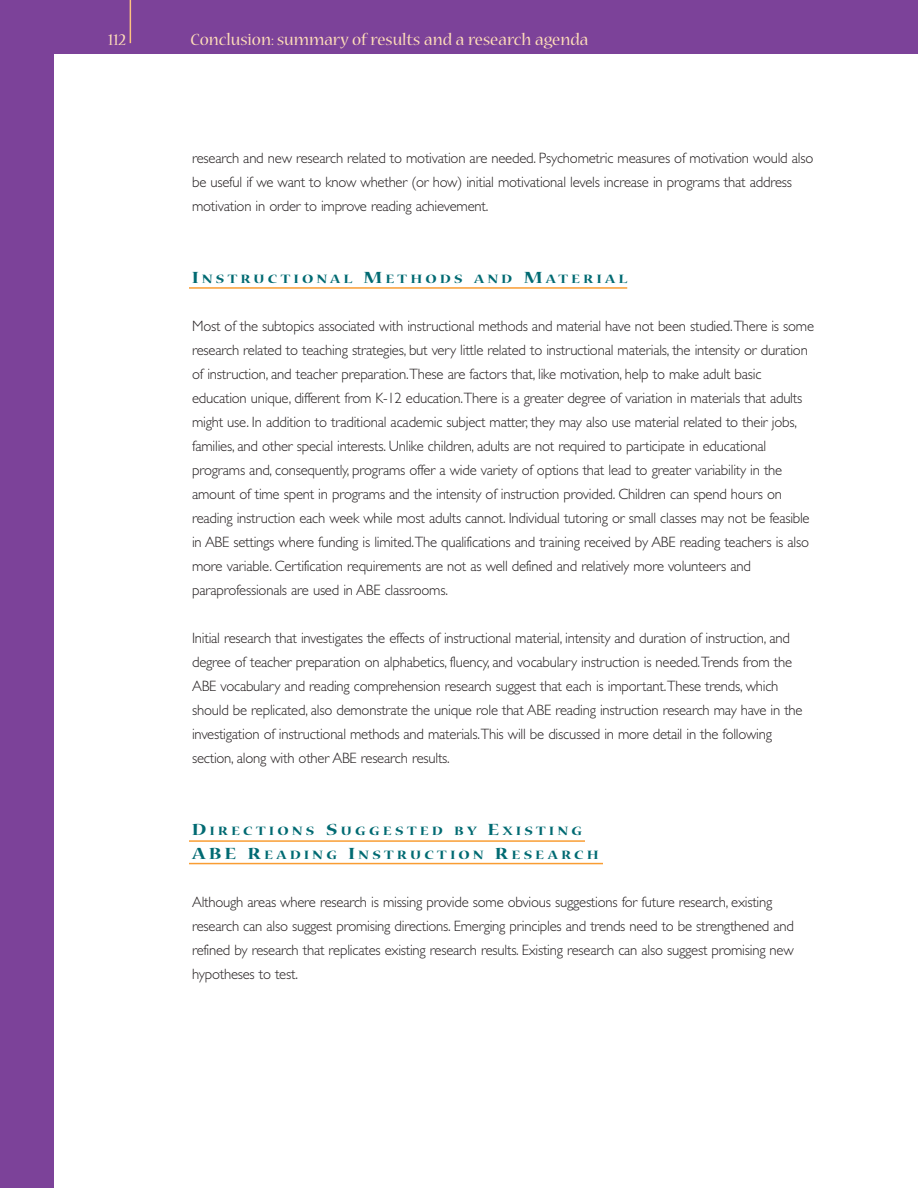
<style>
.page{position:relative;width:918px;height:1188px;background:#fff}
.page>*{position:absolute;margin:0;border:0;box-sizing:border-box;transform-origin:0 0}
.t1{font:18px "Nueva MM 330 475";color:#ffdeb9}
.t2{font:300 15px/24px "Gill Sans";letter-spacing:-.015em;color:#231e1f}
.t3{font:13.5px/24px "Nueva MM 540 750";letter-spacing:.265em;color:#006a72}
.s1{font-size:18px}
</style>
<div class="page">
<hr style="left:189px;top:863px;width:414px;height:1px;background:#f99d33">
<hr style="left:189px;top:840px;width:396px;height:2px;background:#f99d33">
<hr style="left:189px;top:287px;width:438px;height:2px;background:#f99d33">
<div style="left:0;top:0;width:918px;height:54px;background:#7c4299"></div>
<hr style="left:130px;top:0;width:1px;height:43px;background:#fdc280">
<div style="left:0;top:0;width:54px;height:1188px;background:#7c4299"></div>
<p class="t1" style="left:108px;top:32px;width:19px">112</p>
<p class="t1" style="left:190px;top:32px;width:399px">Conclusion: summary of results and a research agenda</p>
<p class="t2" style="left:192px;top:148px;width:623px">research and new research related to motivation are needed. Psychometric measures of motivation would also be useful if we want to know whether (or how) initial motivational levels increase in programs that address motivation in order to improve reading achievement.</p>
<p class="t3" style="left:192px;top:269px;width:437px"><span class="s1">I</span>NSTRUCTIONAL <span class="s1">M</span>ETHODS AND <span class="s1">M</span>ATERIAL</p>
<p class="t2" style="left:192px;top:316px;width:623px">Most of the subtopics associated with instructional methods and material have not been studied.There is some research related to teaching strategies, but very little related to instructional materials, the intensity or duration of instruction, and teacher preparation.These are factors that, like motivation, help to make adult basic education unique, different from K-12 education.There is a greater degree of variation in materials that adults might use. In addition to traditional academic subject matter, they may also use material related to their jobs, families, and other special interests. Unlike children, adults are not required to participate in educational programs and, consequently, programs offer a wide variety of options that lead to greater variability in the amount of time spent in programs and the intensity of instruction provided. Children can spend hours on reading instruction each week while most adults cannot. Individual tutoring or small classes may not be feasible in ABE settings where funding is limited.The qualifications and training received by ABE reading teachers is also more variable. Certification requirements are not as well defined and relatively more volunteers and paraprofessionals are used in ABE classrooms.</p>
<p class="t2" style="left:192px;top:628px;width:612px">Initial research that investigates the effects of instructional material, intensity and duration of instruction, and degree of teacher preparation on alphabetics, fluency, and vocabulary instruction is needed.Trends from the ABE vocabulary and reading comprehension research suggest that each is important.These trends, which should be replicated, also demonstrate the unique role that ABE reading instruction research may have in the investigation of instructional methods and materials.This will be discussed in more detail in the following section, along with other ABE research results.</p>
<p class="t3" style="left:192px;top:821px;width:408px"><span class="s1">D</span>IRECTIONS <span class="s1">S</span>UGGESTED BY <span class="s1">E</span>XISTING<br><span class="s1">ABE R</span>EADING <span class="s1">I</span>NSTRUCTION <span class="s1">R</span>ESEARCH</p>
<p class="t2" style="left:192px;top:892px;width:603px">Although areas where research is missing provide some obvious suggestions for future research, existing research can also suggest promising directions. Emerging principles and trends need to be strengthened and refined by research that replicates existing research results. Existing research can also suggest promising new hypotheses to test.</p>
</div>
